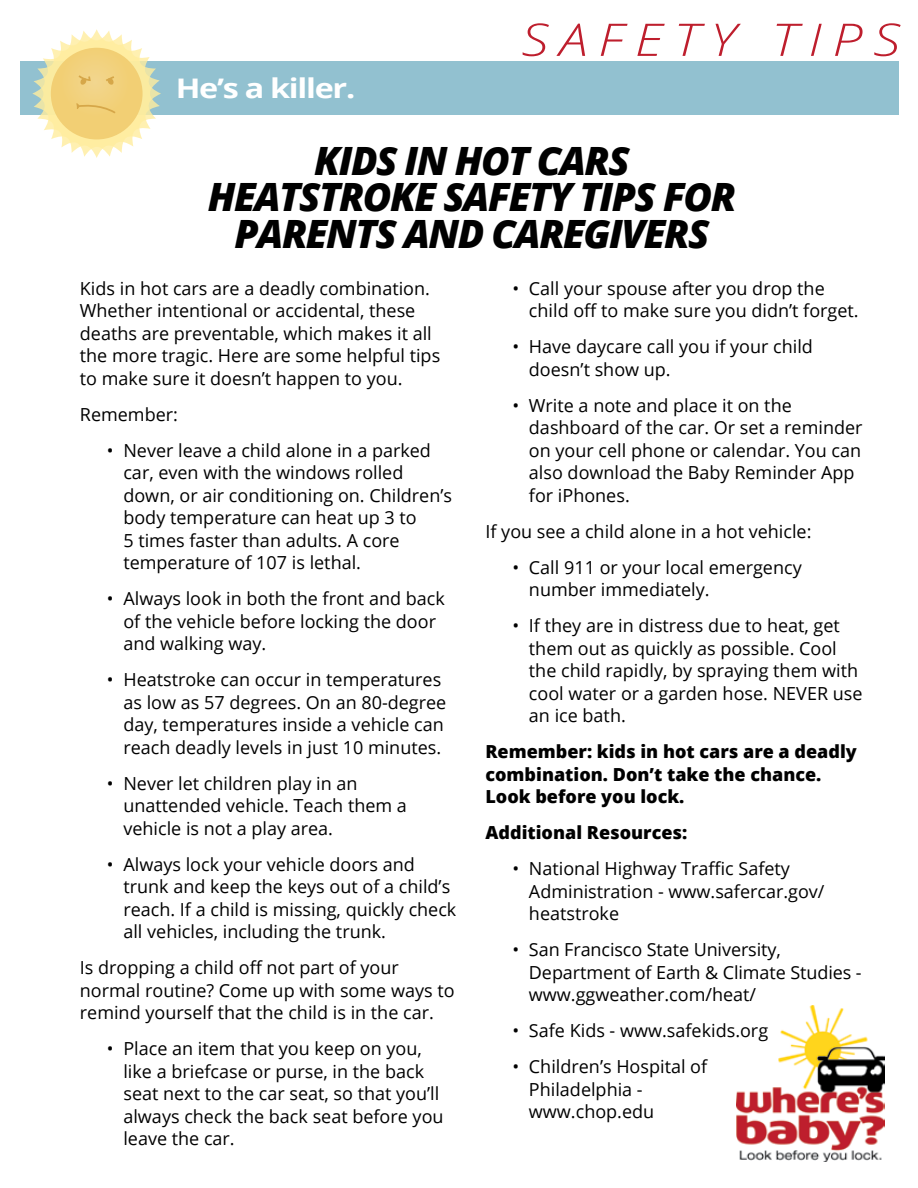
<style>
.page{position:relative;width:918px;height:1188px;background:#fff}
.page>*{position:absolute;margin:0;border:0;box-sizing:border-box;transform-origin:0 0}
.t1{font:italic 300 45px "Open Sans";letter-spacing:.2em;color:#be1e2d;scale:1.2 1}
.t2{font:italic 800 39px/36.6px "Open Sans";letter-spacing:-.04em;color:#000;text-align:center}
.t3{font:700 27px "Open Sans";letter-spacing:-.04em;color:#fff;scale:1.2 1}
.t4{font:18px/22.5px "Open Sans";color:#000}
.t5{font:800 18px/22.5px "Open Sans";color:#000}
</style>
<div class="page">
<div style="left:21px;top:61px;width:878px;height:54px;background:#92c1d0"></div>
<svg style="left:32px;top:29px;width:129px;height:129px"></svg>
<img style="left:737px;top:1005px;width:148px;height:156px">
<p class="t3" style="left:176px;top:69px;width:151px">He’s a killer.</p>
<h1 class="t1" style="left:522px;top:9px;width:317px">SAFETY TIPS</h1>
<h1 class="t2" style="left:208px;top:140px;width:530px">KIDS IN HOT CARS<br>HEATSTROKE SAFETY TIPS FOR<br>PARENTS AND CAREGIVERS</h1>
<p class="t4" style="left:80px;top:277px;width:362px">Kids in hot cars are a deadly combination.<br>Whether intentional or accidental, these deaths are preventable, which makes it all the more tragic. Here are some helpful tips to make sure it doesn’t happen to you.</p>
<p class="t4" style="left:80px;top:403px;width:100px">Remember:</p>
<p class="t4" style="left:107px;top:439px;width:326px">• Never leave a child alone in a parked</p>
<p class="t4" style="left:123px;top:461px;width:330px">car, even with the windows rolled down, or air conditioning on. Children’s body temperature can heat up 3 to<br>5 times faster than adults. A core temperature of 107 is lethal.</p>
<p class="t4" style="left:107px;top:587px;width:339px">• Always look in both the front and back</p>
<p class="t4" style="left:123px;top:610px;width:314px">of the vehicle before locking the door and walking way.</p>
<p class="t4" style="left:107px;top:668px;width:336px">• Heatstroke can occur in temperatures</p>
<p class="t4" style="left:123px;top:691px;width:324px">as low as 57 degrees. On an 80-degree day, temperatures inside a vehicle can reach deadly levels in just 10 minutes.</p>
<p class="t4" style="left:107px;top:772px;width:252px">• Never let children play in an</p>
<p class="t4" style="left:123px;top:794px;width:285px">unattended vehicle. Teach them a vehicle is not a play area.</p>
<p class="t4" style="left:107px;top:853px;width:310px">• Always lock your vehicle doors and</p>
<p class="t4" style="left:123px;top:875px;width:335px">trunk and keep the keys out of a child’s reach. If a child is missing, quickly check all vehicles, including the trunk.</p>
<p class="t4" style="left:80px;top:956px;width:321px">Is dropping a child off not part of your</p>
<p class="t4" style="left:80px;top:979px;width:376px">normal routine? Come up with some ways to remind yourself that the child is in the car.</p>
<p class="t4" style="left:107px;top:1037px;width:316px">• Place an item that you keep on you,</p>
<p class="t4" style="left:123px;top:1060px;width:322px">like a briefcase or purse, in the back seat next to the car seat, so that you’ll always check the back seat before you leave the car.</p>
<p class="t4" style="left:529px;top:277px;width:331px;text-indent:-17px">• Call your spouse after you drop the child off to make sure you didn’t forget.</p>
<p class="t4" style="left:512px;top:335px;width:302px">• Have daycare call you if your child</p>
<p class="t4" style="left:529px;top:358px;width:143px">doesn’t show up.</p>
<p class="t4" style="left:512px;top:394px;width:281px">• Write a note and place it on the</p>
<p class="t4" style="left:529px;top:416px;width:335px;text-align:justify">dashboard of the car. Or set a reminder on your cell phone or calendar. You can also download the Baby Reminder App</p>
<p class="t4" style="left:529px;top:484px;width:102px">for iPhones.</p>
<p class="t4" style="left:485px;top:520px;width:327px">If you see a child alone in a hot vehicle:</p>
<p class="t4" style="left:512px;top:556px;width:291px">• Call 911 or your local emergency</p>
<p class="t4" style="left:529px;top:578px;width:182px">number immediately.</p>
<p class="t4" style="left:512px;top:614px;width:329px">• If they are in distress due to heat, get</p>
<p class="t4" style="left:529px;top:637px;width:331px">them out as quickly as possible. Cool the child rapidly, by spraying them with</p>
<p class="t4" style="left:529px;top:682px;width:335px">cool water or a garden hose. NEVER use</p>
<p class="t4" style="left:529px;top:704px;width:98px">an ice bath.</p>
<p class="t5" style="left:485px;top:740px;width:373px">Remember: kids in hot cars are a deadly combination. Don’t take the chance.<br>Look before you lock.</p>
<h4 class="t5" style="left:485px;top:821px;width:203px">Additional Resources:</h4>
<p class="t4" style="left:512px;top:857px;width:279px">• National Highway Traffic Safety</p>
<p class="t4" style="left:529px;top:880px;width:297px">Administration - www.safercar.gov/ heatstroke</p>
<p class="t4" style="left:529px;top:938px;width:334px;text-indent:-17px">• San Francisco State University,<br>Department of Earth &amp; Climate Studies -</p>
<p class="t4" style="left:529px;top:983px;width:229px">www.ggweather.com/heat/</p>
<p class="t4" style="left:512px;top:1019px;width:257px">• Safe Kids - www.safekids.org</p>
<p class="t4" style="left:529px;top:1055px;width:180px;text-indent:-17px">• Children’s Hospital of<br>Philadelphia -</p>
<p class="t4" style="left:529px;top:1100px;width:127px">www.chop.edu</p>
</div>
